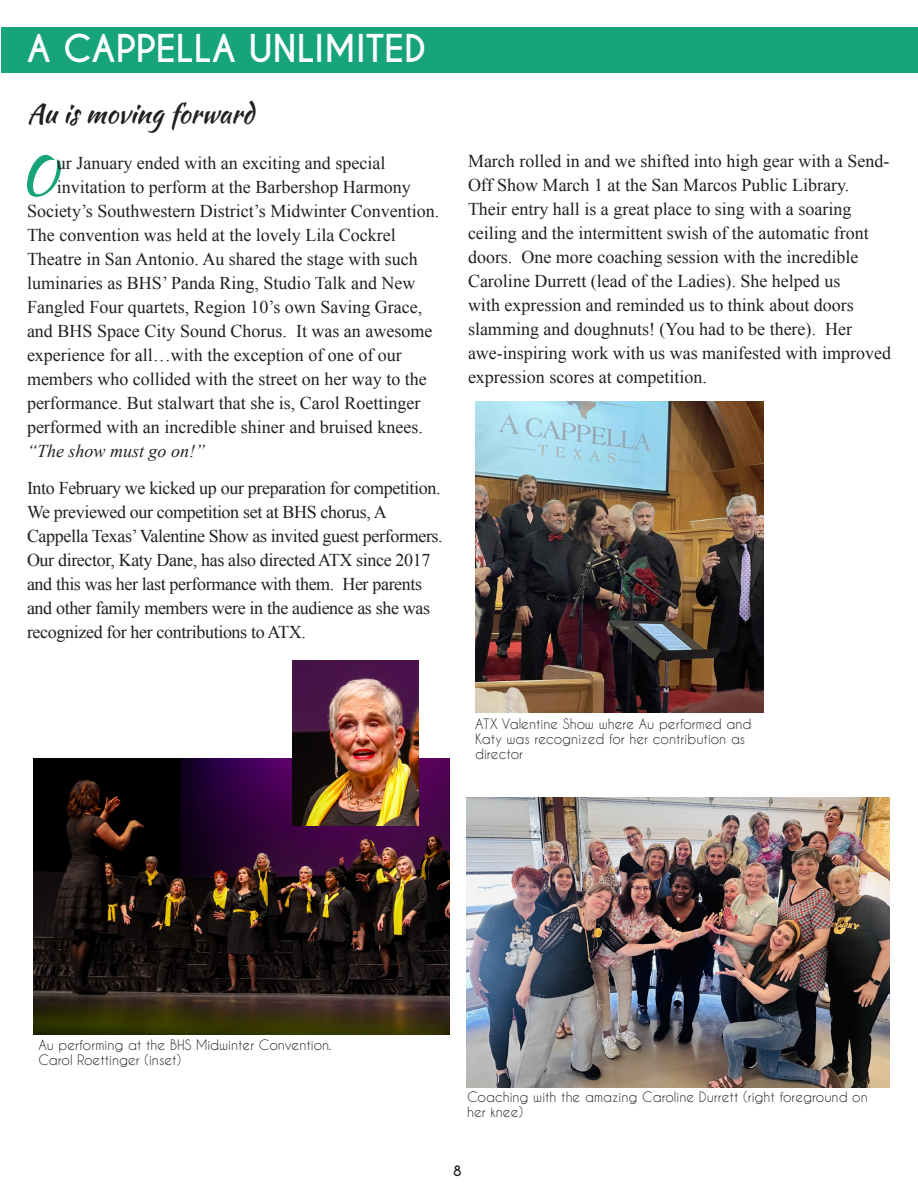
<style>
.page{position:relative;width:918px;height:1188px;background:#fff}
.page>*{position:absolute;margin:0;border:0;box-sizing:border-box;transform-origin:0 0}
.body_text{font:51px "Kaushan Script";color:#18a47a}
.Free_Form{font:700 36px "Caviar Dreams";color:#fff}
.Subhead_Kaushan{font:27px "Kaushan Script";color:#231f20}
.body_text-2{font:18px/24px "Times New Roman";color:#231f20}
.body_text-3{font:18px/24px "Times New Roman";letter-spacing:-.02em;color:#231f20}
.body_text-4{font:italic 18px "Times New Roman";color:#231f20}
.Cutline{font:13.5px/15px "Caviar Dreams";color:#231f20}
.t1{font:700 13.5px "Caviar Dreams";color:#231f20}
</style>
<div class="page">
<img style="left:467px;top:797px;width:423px;height:291px">
<div style="left:2px;top:27px;width:916px;height:45px;background:#18a47a"></div>
<img style="left:33px;top:758px;width:417px;height:276px">
<img style="left:292px;top:661px;width:126px;height:164px">
<img style="left:475px;top:402px;width:288px;height:311px">
<p class="Free_Form" style="left:27px;top:26px;width:401px">A CAPPELLA UNLIMITED</p>
<p class="Subhead_Kaushan" style="left:27px;top:94px;width:228px">Au is moving forward</p>
<p class="body_text" style="left:20px;top:137px;width:38px">O</p>
<p class="body_text-2" style="left:57px;top:150px;width:330px">ur January ended with an exciting and special</p>
<p class="body_text-2" style="left:57px;top:174px;width:355px">invitation to perform at the Barbershop Harmony</p>
<p class="body_text-2" style="left:27px;top:198px;width:414px">Society’s Southwestern District’s Midwinter Convention.</p>
<p class="body_text-2" style="left:27px;top:222px;width:370px">The convention was held at the lovely Lila Cockrel</p>
<p class="body_text-2" style="left:27px;top:246px;width:392px">Theatre in San Antonio. Au shared the stage with such</p>
<p class="body_text-2" style="left:27px;top:270px;width:390px">luminaries as BHS’ Panda Ring, Studio Talk and New</p>
<p class="body_text-2" style="left:27px;top:294px;width:397px">Fangled Four quartets, Region 10’s own Saving Grace,</p>
<p class="body_text-2" style="left:27px;top:318px;width:407px">and BHS Space City Sound Chorus. It was an awesome</p>
<p class="body_text-2" style="left:27px;top:342px;width:376px">experience for all…with the exception of one of our</p>
<p class="body_text-2" style="left:27px;top:366px;width:401px">members who collided with the street on her way to the</p>
<p class="body_text-2" style="left:27px;top:390px;width:395px">performance. But stalwart that she is, Carol Roettinger</p>
<p class="body_text-2" style="left:27px;top:414px;width:397px">performed with an incredible shiner and bruised knees.</p>
<p class="body_text-4" style="left:27px;top:438px;width:180px">“The show must go on!”</p>
<p class="body_text-3" style="left:27px;top:476px;width:417px">Into February we kicked up our preparation for competition.<br>We previewed our competition set at BHS chorus, A Cappella Texas’ Valentine Show as invited guest performers.<br>Our director, Katy Dane, has also directed ATX since 2017 and this was her last performance with them. Her parents and other family members were in the audience as she was recognized for her contributions to ATX.</p>
<p class="body_text-2" style="left:468px;top:149px;width:425px">March rolled in and we shifted into high gear with a Send-Off Show March 1 at the San Marcos Public Library.<br>Their entry hall is a great place to sing with a soaring ceiling and the intermittent swish of the automatic front doors. One more coaching session with the incredible Caroline Durrett (lead of the Ladies). She helped us<br>with expression and reminded us to think about doors slamming and doughnuts! (You had to be there). Her awe-inspiring work with us was manifested with improved expression scores at competition.</p>
<p class="Cutline" style="left:475px;top:716px;width:278px">ATX Valentine Show where Au performed and<br>Katy was recognized for her contribution as director</p>
<p class="Cutline" style="left:38px;top:1037px;width:295px">Au performing at the BHS Midwinter Convention.</p>
<p class="Cutline" style="left:38px;top:1052px;width:144px">Carol Roettinger (inset)</p>
<p class="Cutline" style="left:467px;top:1089px;width:402px">Coaching with the amazing Caroline Durrett (right foreground on her knee)</p>
<p class="t1" style="left:453px;top:1163px;width:10px">8</p>
</div>
